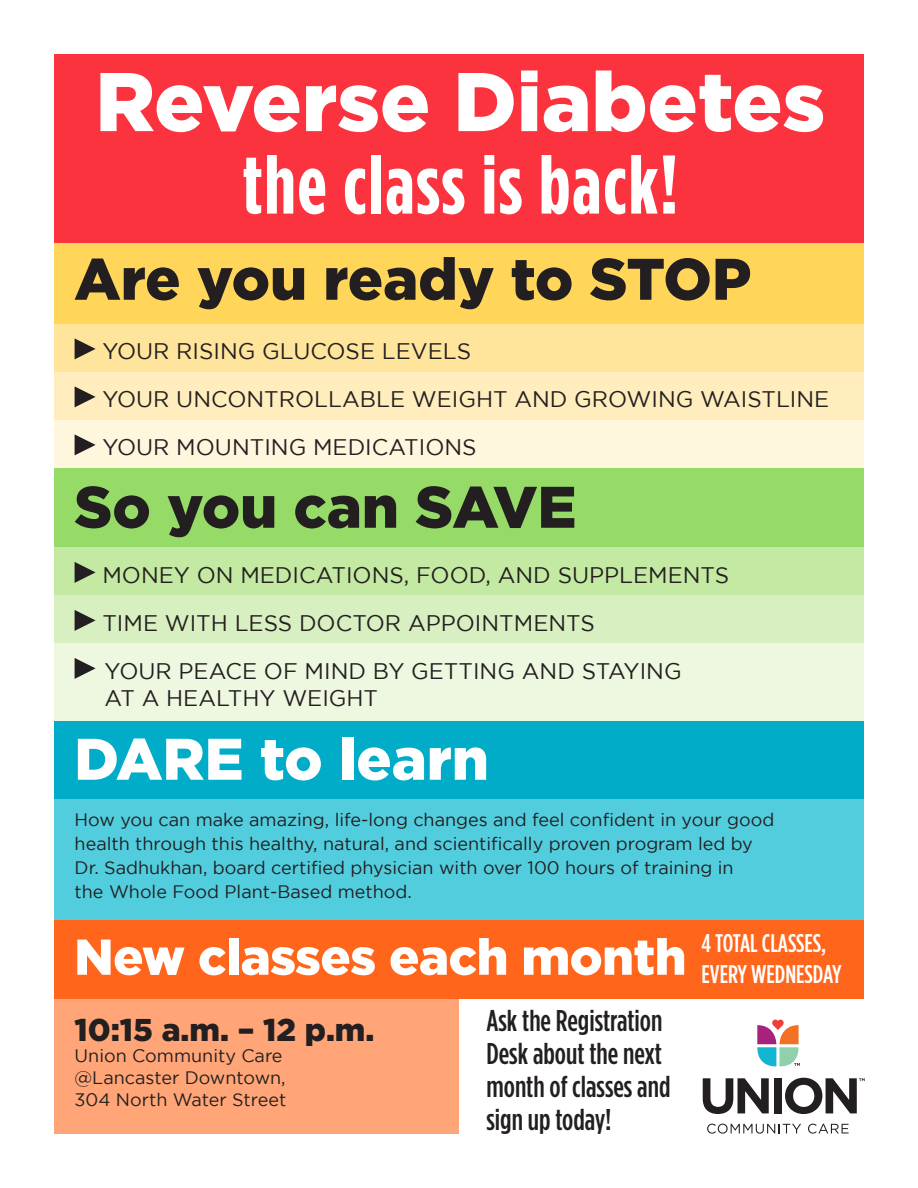
<style>
.page{position:relative;width:918px;height:1188px;background:#fff}
.page>*{position:absolute;margin:0;border:0;box-sizing:border-box;transform-origin:0 0}
.t1{font:900 83.1px "Gotham";color:#fff}
.t2{font:700 83.1px "Gotham Condensed";letter-spacing:.02em;color:#fff}
.t3{font:900 58.5px "Gotham";color:#231f20}
.t4{font:900 58.5px "Gotham";color:#fff}
.t5{font:900 50.25px "Gotham";letter-spacing:-.01em;color:#fff}
.t6{font:900 31.5px "Gotham";color:#231f20}
.t7{font:500 30px/33px "Gotham Condensed";color:#231f20}
.t8{font:500 25.5px/30.6px "Gotham Condensed";color:#fff}
.t9{font:22.5px/48px "Gotham";color:#231f20}
.t10{font:18px/24px "Gotham";color:#231f20}
</style>
<div class="page">
<div style="left:54px;top:372px;width:810px;height:48px;background:#ffedbd"></div>
<div style="left:54px;top:55px;width:810px;height:189px;background:#fb333e"></div>
<div style="left:54px;top:244px;width:810px;height:80px;background:#ffd659"></div>
<div style="left:54px;top:324px;width:810px;height:48px;background:#ffe59c"></div>
<svg style="left:75px;top:338px;width:21px;height:21px"></svg>
<svg style="left:75px;top:386px;width:21px;height:21px"></svg>
<div style="left:54px;top:420px;width:810px;height:48px;background:#fff6de"></div>
<svg style="left:75px;top:434px;width:21px;height:21px"></svg>
<div style="left:54px;top:596px;width:810px;height:47px;background:#d8f0c1"></div>
<div style="left:54px;top:469px;width:810px;height:80px;background:#96db68"></div>
<div style="left:54px;top:548px;width:810px;height:47px;background:#c3e9a3"></div>
<svg style="left:75px;top:562px;width:21px;height:21px"></svg>
<svg style="left:75px;top:610px;width:21px;height:21px"></svg>
<div style="left:54px;top:644px;width:810px;height:78px;background:#eef8e1"></div>
<svg style="left:75px;top:658px;width:21px;height:21px"></svg>
<div style="left:54px;top:721px;width:810px;height:78px;background:#00acc8"></div>
<div style="left:54px;top:800px;width:810px;height:120px;background:#52cdde"></div>
<div style="left:54px;top:920px;width:810px;height:79px;background:#ff661c"></div>
<div style="left:54px;top:999px;width:405px;height:135px;background:#ffa577"></div>
<svg style="left:707px;top:1124px;width:94px;height:10px"></svg>
<svg style="left:808px;top:1124px;width:41px;height:10px"></svg>
<svg style="left:703px;top:1078px;width:66px;height:36px"></svg>
<div style="left:774px;top:1078px;width:8px;height:35px;background:#231f20"></div>
<svg style="left:785px;top:1078px;width:80px;height:36px"></svg>
<svg style="left:757px;top:1019px;width:43px;height:48px"></svg>
<h1 class="t1" style="left:95px;top:54px;width:732px">Reverse Diabetes</h1>
<h1 class="t2" style="left:242px;top:138px;width:437px">the class is back!</h1>
<h2 class="t3" style="left:74px;top:245px;width:679px">Are you ready to STOP</h2>
<p class="t9" style="left:102px;top:327px;width:728px">YOUR RISING GLUCOSE LEVELS<br>YOUR UNCONTROLLABLE WEIGHT AND GROWING WAISTLINE<br>YOUR MOUNTING MEDICATIONS</p>
<h2 class="t3" style="left:74px;top:473px;width:504px">So you can SAVE</h2>
<p class="t9" style="left:102px;top:551px;width:628px">MONEY ON MEDICATIONS, FOOD, AND SUPPLEMENTS<br>TIME WITH LESS DOCTOR APPOINTMENTS<br>YOUR PEACE OF MIND BY GETTING AND STAYING</p>
<p class="t9" style="left:105px;top:674px;width:275px">AT A HEALTHY WEIGHT</p>
<h2 class="t4" style="left:74px;top:725px;width:416px">DARE to learn</h2>
<p class="t10" style="left:75px;top:807px;width:701px">How you can make amazing, life-long changes and feel confident in your good health through this healthy, natural, and scientifically proven program led by Dr. Sadhukhan, board certified physician with over 100 hours of training in<br>the Whole Food Plant-Based method.</p>
<h3 class="t5" style="left:74px;top:928px;width:614px">New classes each month</h3>
<h3 class="t6" style="left:75px;top:1012px;width:301px">10:15 a.m. – 12 p.m.</h3>
<p class="t10" style="left:75px;top:1045px;width:213px;line-height:21.6px">Union Community Care @Lancaster Downtown,<br>304 North Water Street</p>
<h3 class="t7" style="left:486px;top:1004px;width:186px">Ask the Registration<br>Desk about the next month of classes and sign up today!</h3>
<h3 class="t8" style="left:702px;top:928px;width:142px">4 TOTAL CLASSES,<br>EVERY WEDNESDAY</h3>
</div>
